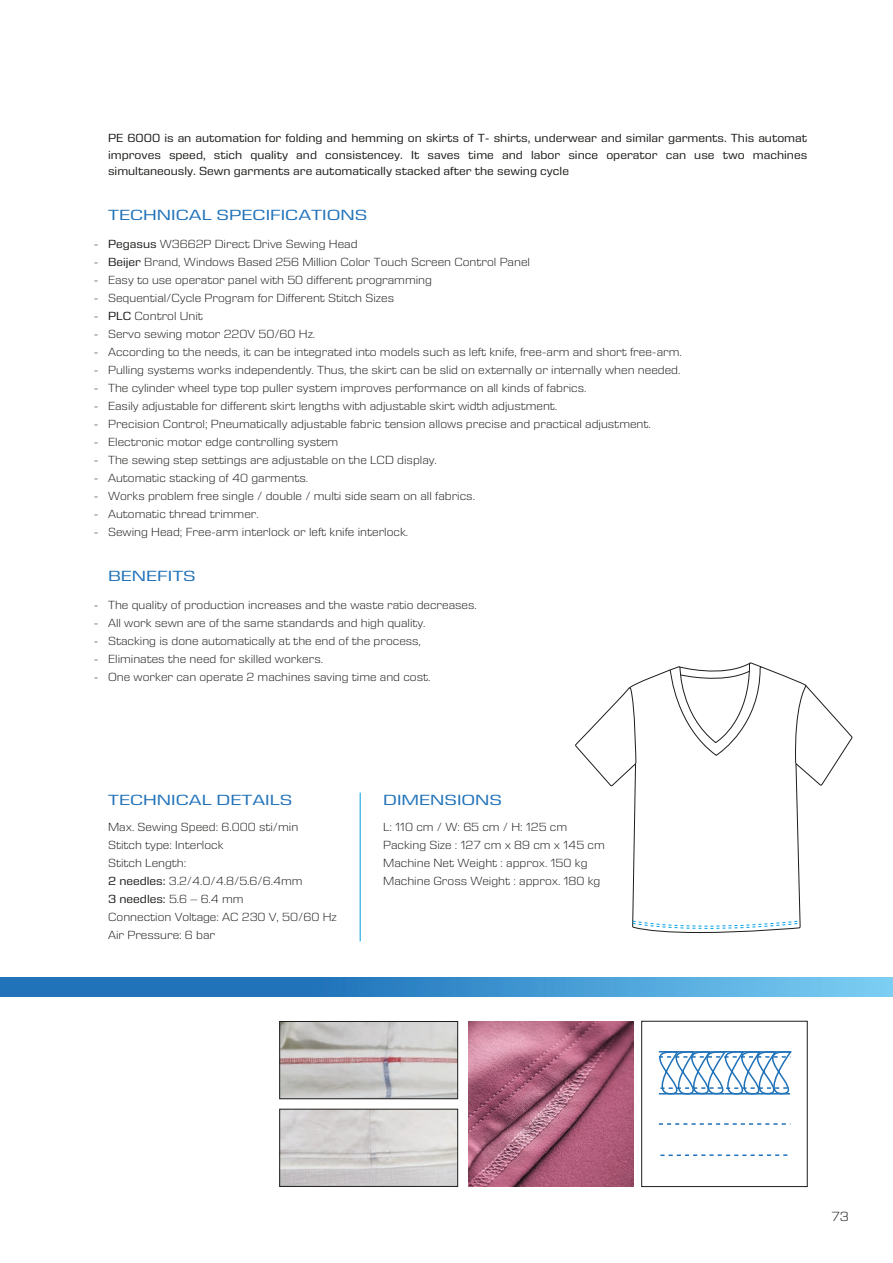
<style>
.page{position:relative;width:893px;height:1263px;background:#fff}
.page>*{position:absolute;margin:0;border:0;box-sizing:border-box;transform-origin:0 0}
.t1{font:15px "Eurostile Next LT Pro";color:#2273b9;scale:1.35 1}
.t2{font:300 13.5px "Eurostile Next LT Pro";color:#1d1d1b;scale:1.1 1}
.t3{font:300 12px/18px "Eurostile Next LT Pro";color:#1d1d1b;scale:1.1 1}
.t4{font:12px/16.5px "Eurostile Next LT Pro";color:#1d1d1b;text-align:justify;scale:1.1 1}
.s1{font-weight:400}
</style>
<div class="page">
<img style="left:281px;top:1023px;width:175px;height:74px">
<div style="left:279px;top:1021px;width:179px;height:78px;border:1px solid #1d1d1b"></div>
<img style="left:281px;top:1111px;width:175px;height:74px">
<div style="left:279px;top:1109px;width:179px;height:78px;border:1px solid #1d1d1b"></div>
<img style="left:468px;top:1021px;width:165px;height:166px">
<svg style="left:0;top:978px;width:893px;height:19px"></svg>
<hr style="left:360px;top:793px;width:1px;height:148px;background:#009fe3">
<svg style="left:574px;top:666px;width:279px;height:331px"></svg>
<svg style="left:794px;top:684px;width:12px;height:80px"></svg>
<svg style="left:628px;top:688px;width:9px;height:76px"></svg>
<svg style="left:668px;top:662px;width:94px;height:94px"></svg>
<svg style="left:632px;top:920px;width:169px;height:15px"></svg>
<div style="left:641px;top:1021px;width:167px;height:166px;border:1px solid #1d1d1b"></div>
<svg style="left:631px;top:1048px;width:177px;height:47px"></svg>
<svg style="left:659px;top:1123px;width:131px;height:2px"></svg>
<svg style="left:660px;top:1154px;width:128px;height:2px"></svg>
<p class="t4" style="left:108px;top:130px;width:637px">PE 6000 is an automation for folding and hemming on skirts of T- shirts, underwear and similar garments. This automat improves speed, stich quality and consistencey. It saves time and labor since operator can use two machines simultaneously. Sewn garments are automatically stacked after the sewing cycle</p>
<p class="t3" style="left:94px;top:235px;width:6px;text-align:justify">- - - - - - - - - - - - - - - - -</p>
<p class="t1" style="left:108px;top:207px;width:193px">TECHNICAL SPECIFICATIONS</p>
<p class="t3" style="left:108px;top:235px;width:523px"><span class="s1">Pegasus</span> W3662P Direct Drive Sewing Head<br><span class="s1">Beijer</span> Brand, Windows Based 256 Million Color Touch Screen Control Panel<br>Easy to use operator panel with 50 different programming<br>Sequential/Cycle Program for Different Stitch Sizes<br><span class="s1">PLC</span> Control Unit<br>Servo sewing motor 220V 50/60 Hz.<br>According to the needs, it can be integrated into models such as left knife, free-arm and short free-arm.<br>Pulling systems works independently. Thus, the skirt can be slid on externally or internally when needed.<br>The cylinder wheel type top puller system improves performance on all kinds of fabrics.<br>Easily adjustable for different skirt lengths with adjustable skirt width adjustment.<br>Precision Control; Pneumatically adjustable fabric tension allows precise and practical adjustment.<br>Electronic motor edge controlling system<br>The sewing step settings are adjustable on the LCD display.<br>Automatic stacking of 40 garments.<br>Works problem free single / double / multi side seam on all fabrics.<br>Automatic thread trimmer.<br>Sewing Head; Free-arm interlock or left knife interlock.</p>
<p class="t1" style="left:108px;top:568px;width:66px">BENEFITS</p>
<p class="t3" style="left:94px;top:596px;width:6px;text-align:justify">- - - - -</p>
<p class="t3" style="left:108px;top:596px;width:337px">The quality of production increases and the waste ratio decreases.<br>All work sewn are of the same standards and high quality.<br>Stacking is done automatically at the end of the process, Eliminates the need for skilled workers.<br>One worker can operate 2 machines saving time and cost.</p>
<p class="t1" style="left:108px;top:791px;width:138px">TECHNICAL DETAILS</p>
<p class="t1" style="left:383px;top:791px;width:90px">DIMENSIONS</p>
<p class="t3" style="left:108px;top:818px;width:209px">Max. Sewing Speed: 6.000 sti/min<br>Stitch type: Interlock<br>Stitch Length:<br><span class="s1">2 needles:</span> 3.2/4.0/4.8/5.6/6.4mm<br><span class="s1">3 needles:</span> 5.6 – 6.4 mm<br>Connection Voltage: AC 230 V, 50/60 Hz<br>Air Pressure: 6 bar</p>
<p class="t3" style="left:383px;top:818px;width:203px">L: 110 cm / W: 65 cm / H: 125 cm<br>Packing Size : 127 cm x 89 cm x 145 cm<br>Machine Net Weight : approx. 150 kg<br>Machine Gross Weight : approx. 180 kg</p>
<p class="t2" style="left:831px;top:1209px;width:17px">73</p>
</div>
